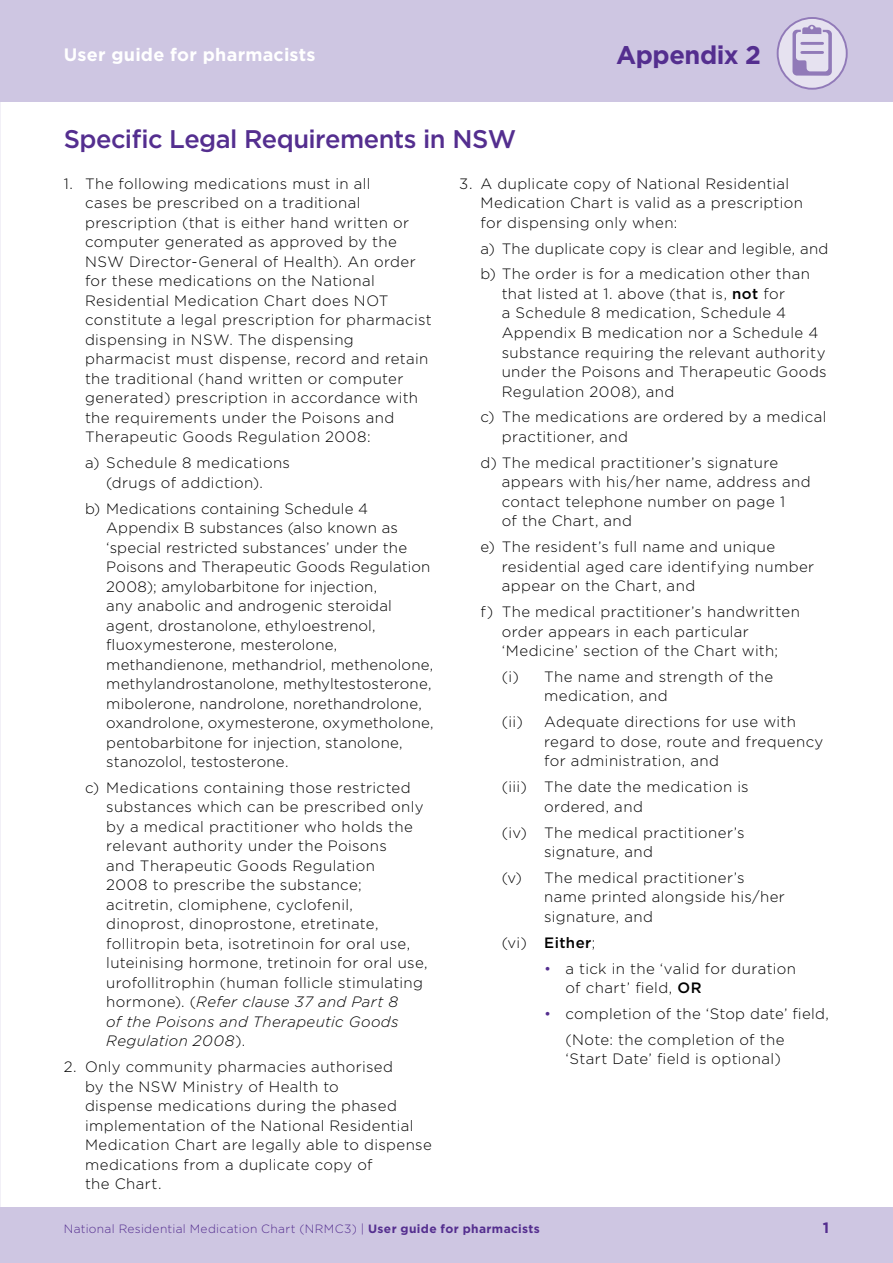
<style>
.page{position:relative;width:893px;height:1263px;background:#fff}
.page>*{position:absolute;margin:0;border:0;box-sizing:border-box;transform-origin:0 0}
.t1{font:500 25.5px "Gotham";letter-spacing:-.02em;color:#542e8f}
.t2{font:700 25.5px "Gotham";letter-spacing:-.02em;color:#542e8f}
.t3{font:700 18px "Gotham";letter-spacing:.015em;color:#fff}
.t4{font:300 15px/19.5px "Gotham";letter-spacing:.02em;color:#000}
.t5{font:500 15px "Gotham";letter-spacing:.03em;color:#000}
.t6{font:700 15px "Gotham";color:#542e8f}
.t7{font:300 12px "Gotham";letter-spacing:.025em;color:#542e8f}
.s1{font-style:italic}
.s2{font-weight:500}
.s3{font-weight:300}
.s4{color:#542e8f}
.s5{font-weight:700}
</style>
<div class="page">
<div style="left:0;top:0;width:893px;height:102px;background:#cec6e2"></div>
<div style="left:0;top:1208px;width:893px;height:55px;background:#cec6e2"></div>
<svg style="left:778px;top:18px;width:69px;height:71px;background:#ded9eb"></svg>
<div style="left:777px;top:17px;width:71px;height:73px;border:2px solid #542e8f;border-radius:50%"></div>
<svg style="left:792px;top:25px;width:40px;height:51px;background:#c5b9da"></svg>
<hr style="left:802px;top:42px;width:20px;height:3px;background:#542e8f">
<hr style="left:802px;top:51px;width:20px;height:3px;background:#542e8f">
<p class="t3" style="left:64px;top:42px;width:253px">User guide for pharmacists</p>
<h1 class="t2" style="left:616px;top:38px;width:147px">Appendix 2</h1>
<h1 class="t1" style="left:64px;top:122px;width:454px">Specific Legal Requirements in NSW</h1>
<p class="t4" style="left:85px;top:173px;width:348px;text-indent:-21px">1. The following medications must in all<br>cases be prescribed on a traditional prescription (that is either hand written or computer generated as approved by the NSW Director-General of Health). An order for these medications on the National Residential Medication Chart does NOT constitute a legal prescription for pharmacist dispensing in NSW. The dispensing pharmacist must dispense, record and retain the traditional (hand written or computer generated) prescription in accordance with the requirements under the Poisons and Therapeutic Goods Regulation 2008:</p>
<p class="t4" style="left:85px;top:453px;width:207px;text-align:center">a) Schedule 8 medications (drugs of addiction).</p>
<p class="t4" style="left:106px;top:498px;width:329px;text-indent:-21px">b) Medications containing Schedule 4<br>Appendix B substances (also known as ‘special restricted substances’ under the Poisons and Therapeutic Goods Regulation 2008); amylobarbitone for injection,<br>any anabolic and androgenic steroidal agent, drostanolone, ethyloestrenol, fluoxymesterone, mesterolone, methandienone, methandriol, methenolone, methylandrostanolone, methyltestosterone, mibolerone, nandrolone, norethandrolone, oxandrolone, oxymesterone, oxymetholone, pentobarbitone for injection, stanolone, stanozolol, testosterone.</p>
<p class="t4" style="left:106px;top:777px;width:323px;text-indent:-21px">c) Medications containing those restricted substances which can be prescribed only by a medical practitioner who holds the relevant authority under the Poisons<br>and Therapeutic Goods Regulation<br>2008 to prescribe the substance; acitretin, clomiphene, cyclofenil, dinoprost, dinoprostone, etretinate, follitropin beta, isotretinoin for oral use, luteinising hormone, tretinoin for oral use, urofollitrophin (human follicle stimulating hormone). (<span class="s1">Refer clause 37 and Part 8<br>of the Poisons and Therapeutic Goods Regulation 2008</span>).</p>
<p class="t4" style="left:85px;top:1057px;width:348px;text-indent:-21px">2. Only community pharmacies authorised<br>by the NSW Ministry of Health to<br>dispense medications during the phased implementation of the National Residential Medication Chart are legally able to dispense medications from a duplicate copy of<br>the Chart.</p>
<p class="t4" style="left:480px;top:173px;width:324px;text-indent:-21px">3. A duplicate copy of National Residential<br>Medication Chart is valid as a prescription for dispensing only when:</p>
<p class="t4" style="left:480px;top:235px;width:350px;line-height:25.8px">a) The duplicate copy is clear and legible, and b) The order is for a medication other than</p>
<p class="t4" style="left:502px;top:283px;width:326px">that listed at 1. above (that is, <span class="s2">not</span> for<br>a Schedule 8 medication, Schedule 4<br>Appendix B medication nor a Schedule 4 substance requiring the relevant authority under the Poisons and Therapeutic Goods Regulation 2008), and</p>
<p class="t4" style="left:502px;top:407px;width:326px;text-indent:-21px">c) The medications are ordered by a medical practitioner, and</p>
<p class="t4" style="left:502px;top:452px;width:310px;text-indent:-21px">d) The medical practitioner’s signature appears with his/her name, address and contact telephone number on page 1<br>of the Chart, and</p>
<p class="t4" style="left:502px;top:537px;width:314px;text-indent:-21px">e) The resident’s full name and unique residential aged care identifying number appear on the Chart, and</p>
<p class="t4" style="left:502px;top:601px;width:300px;text-indent:-21px">f) The medical practitioner’s handwritten order appears in each particular ‘Medicine’ section of the Chart with;</p>
<p class="t4" style="left:544px;top:666px;width:231px;text-indent:-43px">(i) The name and strength of the medication, and</p>
<p class="t4" style="left:544px;top:712px;width:281px;text-indent:-43px">(ii) Adequate directions for use with regard to dose, route and frequency for administration, and</p>
<p class="t4" style="left:544px;top:777px;width:206px;text-indent:-43px">(iii) The date the medication is ordered, and</p>
<p class="t4" style="left:544px;top:822px;width:202px;text-indent:-43px">(iv) The medical practitioner’s signature, and</p>
<p class="t4" style="left:544px;top:867px;width:242px;text-indent:-43px">(v) The medical practitioner’s name printed alongside his/her signature, and</p>
<p class="t5" style="left:502px;top:933px;width:95px"><span class="s3">(vi)</span> Either<span class="s3">;</span></p>
<p class="t4" style="left:565px;top:958px;width:232px;text-indent:-21px"><span class="s4">•</span> a tick in the ‘valid for duration of chart’ field, <span class="s2">OR</span></p>
<p class="t4" style="left:565px;top:1000px;width:265px;line-height:25.8px;text-indent:-21px"><span class="s4">•</span> completion of the ‘Stop date’ field, (Note: the completion of the</p>
<p class="t4" style="left:565px;top:1049px;width:217px">‘Start Date’ field is optional)</p>
<p class="t7" style="left:64px;top:1221px;width:478px">National Residential Medication Chart (NRMC3) | <span class="s5">User guide for pharmacists</span></p>
<p class="t6" style="left:823px;top:1218px;width:8px">1</p>
</div>
